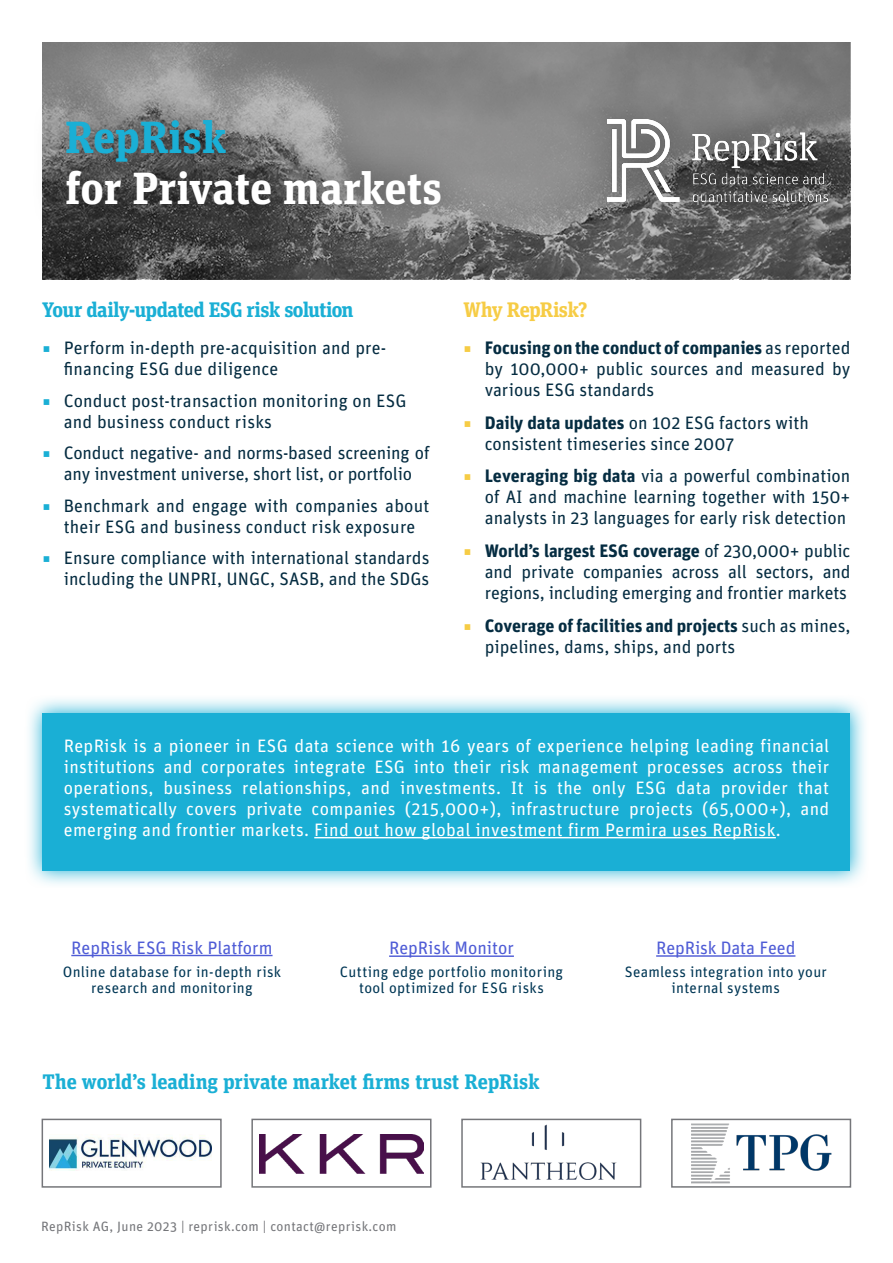
<style>
.page{position:relative;width:893px;height:1263px;background:#fff}
.page>*{position:absolute;margin:0;border:0;box-sizing:border-box;transform-origin:0 0}
.t1{font:700 45px "Unit Slab OT";letter-spacing:-.005em;color:#fff}
.t2{font:700 45px "Unit Slab OT";letter-spacing:-.005em;color:#1aafd5}
.t3{font:700 21px "Unit Slab OT";letter-spacing:-.015em;color:#1aafd5}
.t4{font:700 21px "Unit Slab OT";letter-spacing:-.03em;color:#f6cc45}
.t5{font:18px/21px "Unit OT";color:#052c41}
.t6{font:18px/21px "Unit OT";letter-spacing:.02em;color:#fff;text-align:justify}
.t7{font:18px "Unit OT";color:#4f5cd6}
.t8{font:15px/16.5px "Unit OT";letter-spacing:.02em;color:#003755;text-align:center}
.t9{font:13.5px "Unit OT";letter-spacing:.025em;color:#75767a}
.s1{color:#1aafd5}
.s2{color:#f6cc45}
.s3{font-weight:700}
</style>
<div class="page">
<div style="left:42px;top:1119px;width:180px;height:69px;border:2px solid #75767a"></div>
<div style="left:251px;top:1119px;width:180px;height:69px;border:2px solid #75767a"></div>
<img style="left:480px;top:1124px;width:137px;height:56px">
<div style="left:461px;top:1119px;width:180px;height:69px;border:2px solid #75767a"></div>
<div style="left:671px;top:1119px;width:180px;height:69px;border:2px solid #75767a"></div>
<svg style="left:43px;top:43px;width:807px;height:236px"></svg>
<div style="left:31px;top:85px;width:446px;height:157px;background:#000;opacity:.6"></div>
<div style="left:574px;top:82px;width:286px;height:156px;background:#000;opacity:.6"></div>
<img style="left:608px;top:119px;width:220px;height:85px">
<img style="left:691px;top:1124px;width:140px;height:59px">
<img style="left:50px;top:1134px;width:162px;height:37px">
<img style="left:259px;top:1134px;width:164px;height:40px">
<svg style="left:29px;top:699px;width:836px;height:186px"></svg>
<div style="left:43px;top:713px;width:807px;height:157px;background:#1aafd5"></div>
<hr style="left:314px;top:837px;width:462px;height:1px;background:#fff">
<hr style="left:71px;top:955px;width:202px;height:1px;background:#4f5cd6">
<hr style="left:656px;top:955px;width:139px;height:2px;background:#4f5cd6">
<hr style="left:389px;top:955px;width:125px;height:2px;background:#4f5cd6">
<h1 class="t2" style="left:65px;top:109px;width:163px">RepRisk</h1>
<h1 class="t1" style="left:65px;top:160px;width:379px">for Private markets</h1>
<p class="t3" style="left:42px;top:296px;width:313px">Your daily-updated ESG risk solution</p>
<p class="t4" style="left:463px;top:296px;width:126px">Why RepRisk?</p>
<p class="t5" style="left:64px;top:337px;width:324px;text-indent:-21px"><span class="s1">◾</span> Perform in-depth pre-acquisition and pre&shy;financing ESG due diligence</p>
<p class="t5" style="left:64px;top:390px;width:344px;text-indent:-21px"><span class="s1">◾</span> Conduct post-transaction monitoring on ESG and business conduct risks</p>
<p class="t5" style="left:43px;top:442px;width:388px;text-align:center"><span class="s1">◾</span> Conduct negative- and norms-based screening of any investment universe, short list, or portfolio</p>
<p class="t5" style="left:43px;top:495px;width:388px;text-align:center"><span class="s1">◾</span> Benchmark and engage with companies about their ESG and business conduct risk exposure</p>
<p class="t5" style="left:43px;top:547px;width:388px;text-align:right"><span class="s1">◾</span> Ensure compliance with international standards including the UNPRI, UNGC, SASB, and the SDGs</p>
<p class="t5" style="left:485px;top:337px;width:367px;text-align:justify;text-indent:-21px"><span class="s2">◾</span> <span class="s3">Focusing on the conduct of companies</span> as reported by 100,000+ public sources and measured by various ESG standards</p>
<p class="t5" style="left:485px;top:412px;width:326px;text-indent:-21px"><span class="s2">◾</span> <span class="s3">Daily data updates</span> on 102 ESG factors with consistent timeseries since 2007</p>
<p class="t5" style="left:485px;top:465px;width:367px;text-align:justify;text-indent:-21px"><span class="s2">◾</span> <span class="s3">Leveraging big data</span> via a powerful combination of AI and machine learning together with 150+ analysts in 23 languages for early risk detection</p>
<p class="t5" style="left:485px;top:540px;width:367px;text-align:justify;text-indent:-21px"><span class="s2">◾</span> <span class="s3">World’s largest ESG coverage</span> of 230,000+ public and private companies across all sectors, and regions, including emerging and frontier markets</p>
<p class="t5" style="left:485px;top:615px;width:367px;text-indent:-21px"><span class="s2">◾</span> <span class="s3">Coverage of facilities and projects</span> such as mines, pipelines, dams, ships, and ports</p>
<p class="t6" style="left:64px;top:735px;width:767px">RepRisk is a pioneer in ESG data science with 16 years of experience helping leading financial institutions and corporates integrate ESG into their risk management processes across their operations, business relationships, and investments. It is the only ESG data provider that systematically covers private companies (215,000+), infrastructure projects (65,000+), and emerging and frontier markets. Find out how global investment firm Permira uses RepRisk.</p>
<p class="t7" style="left:71px;top:936px;width:203px">RepRisk ESG Risk Platform</p>
<p class="t8" style="left:63px;top:963px;width:220px">Online database for in-depth risk research and monitoring</p>
<p class="t7" style="left:389px;top:937px;width:126px">RepRisk Monitor</p>
<p class="t8" style="left:340px;top:963px;width:225px">Cutting edge portfolio monitoring tool optimized for ESG risks</p>
<p class="t3" style="left:43px;top:1068px;width:499px">The world’s leading private market firms trust RepRisk</p>
<p class="t9" style="left:41px;top:1218px;width:357px">RepRisk AG, June 2023 | reprisk.com | contact@reprisk.com</p>
<p class="t7" style="left:656px;top:936px;width:141px">RepRisk Data Feed</p>
<p class="t8" style="left:625px;top:963px;width:204px">Seamless integration into your internal systems</p>
</div>
